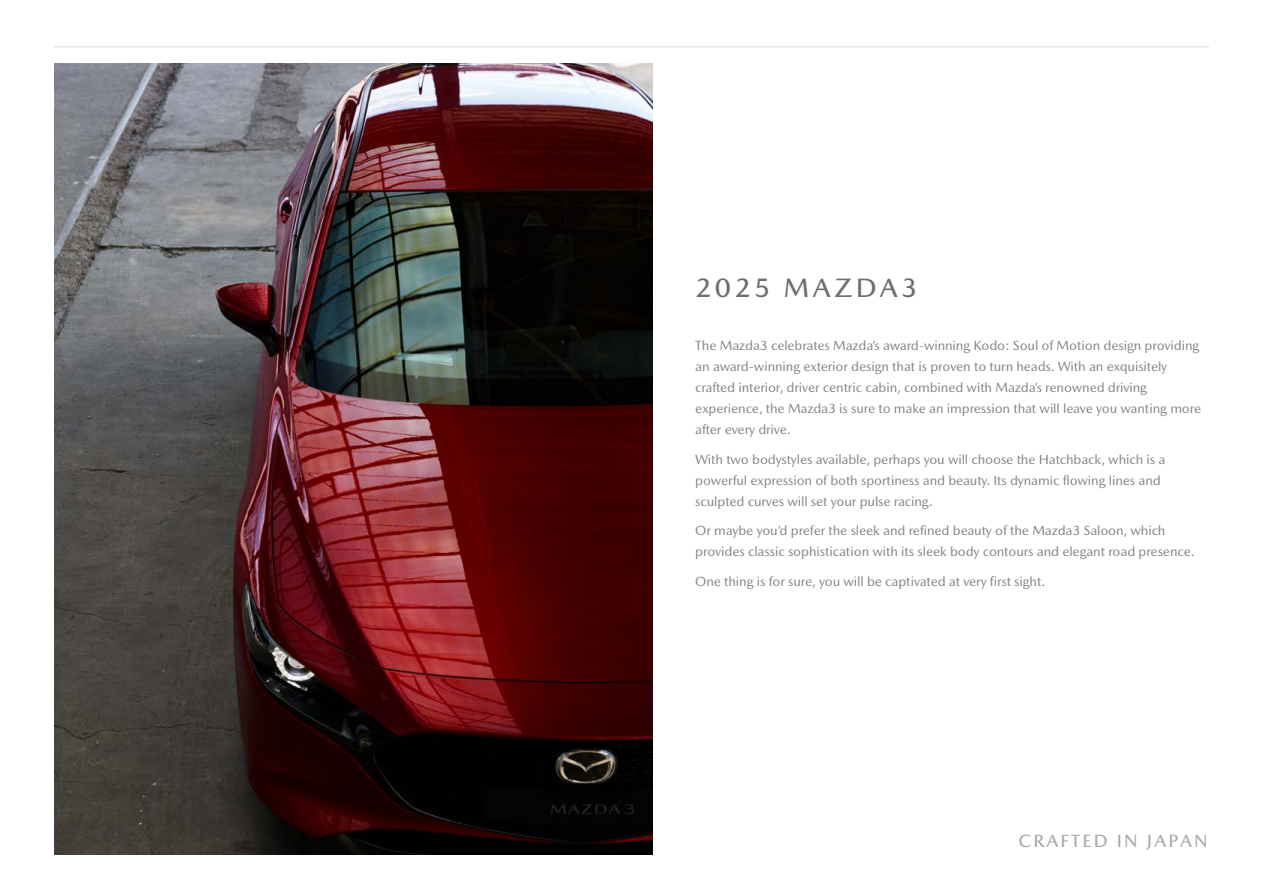
<style>
.page{position:relative;width:1263px;height:893px;background:#fff}
.page>*{position:absolute;margin:0;border:0;box-sizing:border-box;transform-origin:0 0}
.t1{font:500 27px "Mazda Type Cyrillic";letter-spacing:.125em;color:#6d6e71}
.t2{font:500 18px "Mazda Type Cyrillic";letter-spacing:.125em;color:#a7a9ac}
.t3{font:13.5px/21px "Mazda Type Cyrillic";letter-spacing:-.01em;color:#808285}
</style>
<div class="page">
<img style="left:54px;top:64px;width:598px;height:791px">
<hr style="left:54px;top:46px;width:1155px;height:2px;background:#e7e7e7">
<h1 class="t1" style="left:695px;top:271px;width:223px">2025 MAZDA3</h1>
<p class="t3" style="left:695px;top:335px;width:507px">The Mazda3 celebrates Mazda’s award-winning Kodo: Soul of Motion design providing an award-winning exterior design that is proven to turn heads. With an exquisitely crafted interior, driver centric cabin, combined with Mazda’s renowned driving experience, the Mazda3 is sure to make an impression that will leave you wanting more after every drive.</p>
<p class="t3" style="left:695px;top:449px;width:472px">With two bodystyles available, perhaps you will choose the Hatchback, which is a powerful expression of both sportiness and beauty. Its dynamic flowing lines and sculpted curves will set your pulse racing.</p>
<p class="t3" style="left:695px;top:520px;width:501px">Or maybe you’d prefer the sleek and refined beauty of the Mazda3 Saloon, which provides classic sophistication with its sleek body contours and elegant road presence.</p>
<p class="t3" style="left:695px;top:571px;width:352px">One thing is for sure, you will be captivated at very first sight.</p>
<h2 class="t2" style="left:1018px;top:830px;width:191px">CRAFTED IN JAPAN</h2>
</div>
